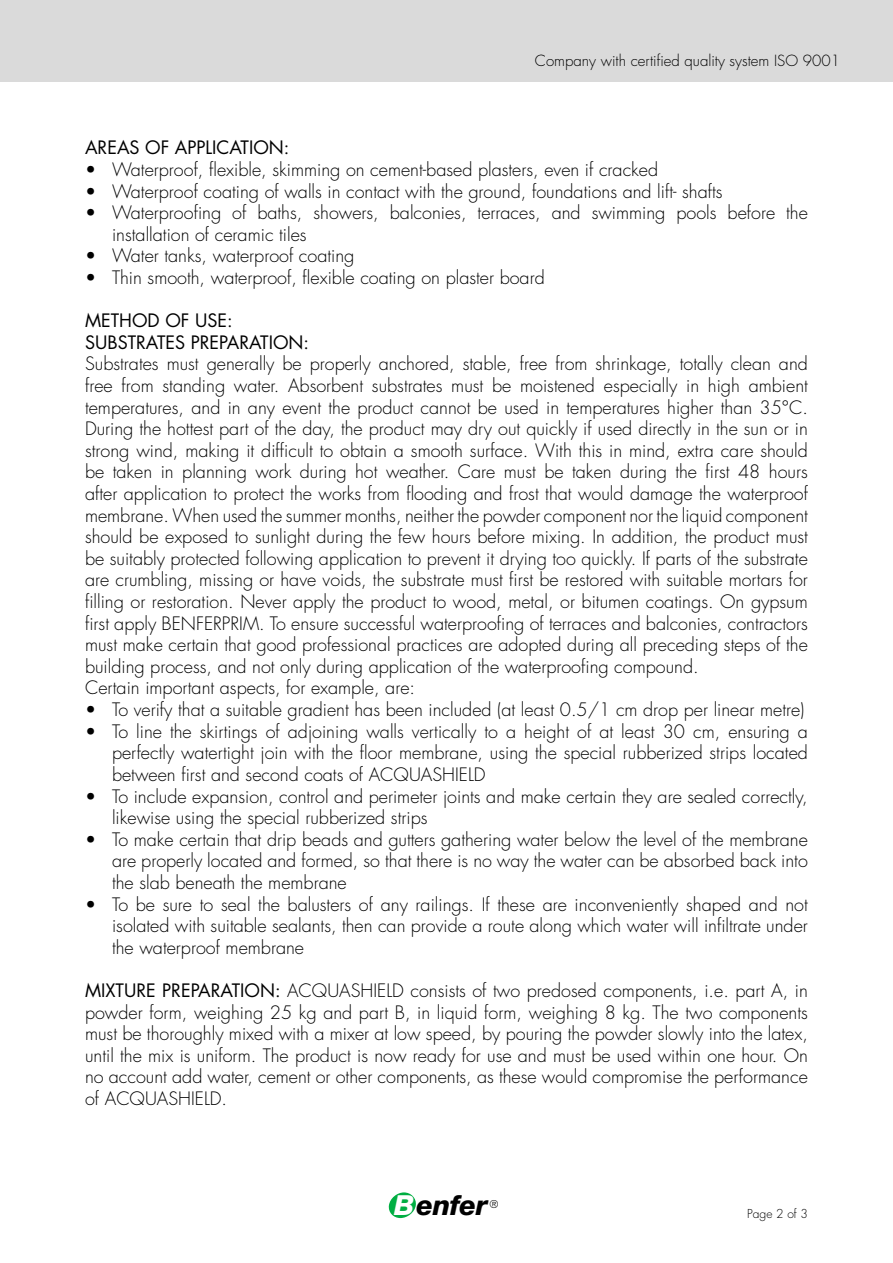
<style>
.page{position:relative;width:893px;height:1263px;background:#fff}
.page>*{position:absolute;margin:0;border:0;box-sizing:border-box;transform-origin:0 0}
.t1{font:italic 800 27.6px "Helvetica Neue";letter-spacing:-.02em;color:#000}
.t2{font:300 18px/21.6px "Futura";color:#000;text-align:justify}
.t3{font:18px/21.6px "Futura";color:#000}
.t4{font:300 15px "Futura";color:#000}
.t5{font:300 12px "Futura";color:#000}
.t6{font:300 10.5px "Futura";color:#000}
.s1{font-weight:400}
.s2{color:#fff}
</style>
<div class="page">
<div style="left:0;top:0;width:893px;height:81px;background:#dadada"></div>
<svg style="left:388px;top:1192px;width:28px;height:26px"></svg>
<p class="t4" style="left:535px;top:51px;width:307px">Company with certified quality system ISO 9001</p>
<p class="t3" style="left:85px;top:137px;width:206px">AREAS OF APPLICATION:</p>
<p class="t2" style="left:85px;top:159px;width:575px">• Waterproof, flexible, skimming on cement-based plasters, even if cracked</p>
<p class="t2" style="left:85px;top:181px;width:639px">• Waterproof coating of walls in contact with the ground, foundations and lift- shafts</p>
<p class="t2" style="left:112px;top:202px;width:697px;text-indent:-27px">• Waterproofing of baths, showers, balconies, terraces, and swimming pools before the installation of ceramic tiles</p>
<p class="t2" style="left:85px;top:246px;width:271px">• Water tanks, waterproof coating</p>
<p class="t2" style="left:85px;top:267px;width:461px">• Thin smooth, waterproof, flexible coating on plaster board</p>
<p class="t3" style="left:85px;top:310px;width:226px">METHOD OF USE:<br>SUBSTRATES PREPARATION:</p>
<p class="t2" style="left:85px;top:354px;width:724px;text-align:left">Substrates must generally be properly anchored, stable, free from shrinkage, totally clean and free from standing water. Absorbent substrates must be moistened especially in high ambient temperatures, and in any event the product cannot be used in temperatures higher than 35°C.<br>During the hottest part of the day, the product may dry out quickly if used directly in the sun or in strong wind, making it difficult to obtain a smooth surface. With this in mind, extra care should be taken in planning work during hot weather. Care must be taken during the first 48 hours after application to protect the works from flooding and frost that would damage the waterproof membrane. When used the summer months, neither the powder component nor the liquid component should be exposed to sunlight during the few hours before mixing. In addition, the product must be suitably protected following application to prevent it drying too quickly. If parts of the substrate are crumbling, missing or have voids, the substrate must first be restored with suitable mortars for filling or restoration. Never apply the product to wood, metal, or bitumen coatings. On gypsum first apply BENFERPRIM. To ensure successful waterproofing of terraces and balconies, contractors must make certain that good professional practices are adopted during all preceding steps of the building process, and not only during application of the waterproofing compound.<br>Certain important aspects, for example, are:</p>
<p class="t2" style="left:85px;top:699px;width:721px">• To verify that a suitable gradient has been included (at least 0.5/1 cm drop per linear metre)</p>
<p class="t2" style="left:112px;top:721px;width:697px;text-indent:-27px">• To line the skirtings of adjoining walls vertically to a height of at least 30 cm, ensuring a perfectly watertight join with the floor membrane, using the special rubberized strips located between first and second coats of ACQUASHIELD</p>
<p class="t2" style="left:112px;top:786px;width:697px;text-indent:-27px">• To include expansion, control and perimeter joints and make certain they are sealed correctly, likewise using the special rubberized strips</p>
<p class="t2" style="left:112px;top:829px;width:697px;text-indent:-27px">• To make certain that drip beads and gutters gathering water below the level of the membrane are properly located and formed, so that there is no way the water can be absorbed back into the slab beneath the membrane</p>
<p class="t2" style="left:112px;top:894px;width:697px;text-indent:-27px">• To be sure to seal the balusters of any railings. If these are inconveniently shaped and not isolated with suitable sealants, then can provide a route along which water will infiltrate under the waterproof membrane</p>
<p class="t2" style="left:85px;top:980px;width:724px"><span class="s1">MIXTURE PREPARATION:</span> ACQUASHIELD consists of two predosed components, i.e. part A, in powder form, weighing 25 kg and part B, in liquid form, weighing 8 kg. The two components must be thoroughly mixed with a mixer at low speed, by pouring the powder slowly into the latex, until the mix is uniform. The product is now ready for use and must be used within one hour. On no account add water, cement or other components, as these would compromise the performance of ACQUASHIELD.</p>
<h1 class="t1" style="left:394px;top:1189px;width:95px"><span class="s2">B</span>enfer</h1>
<p class="t6" style="left:490px;top:1198px;width:10px">®</p>
<p class="t5" style="left:747px;top:1206px;width:62px">Page 2 of 3</p>
</div>
